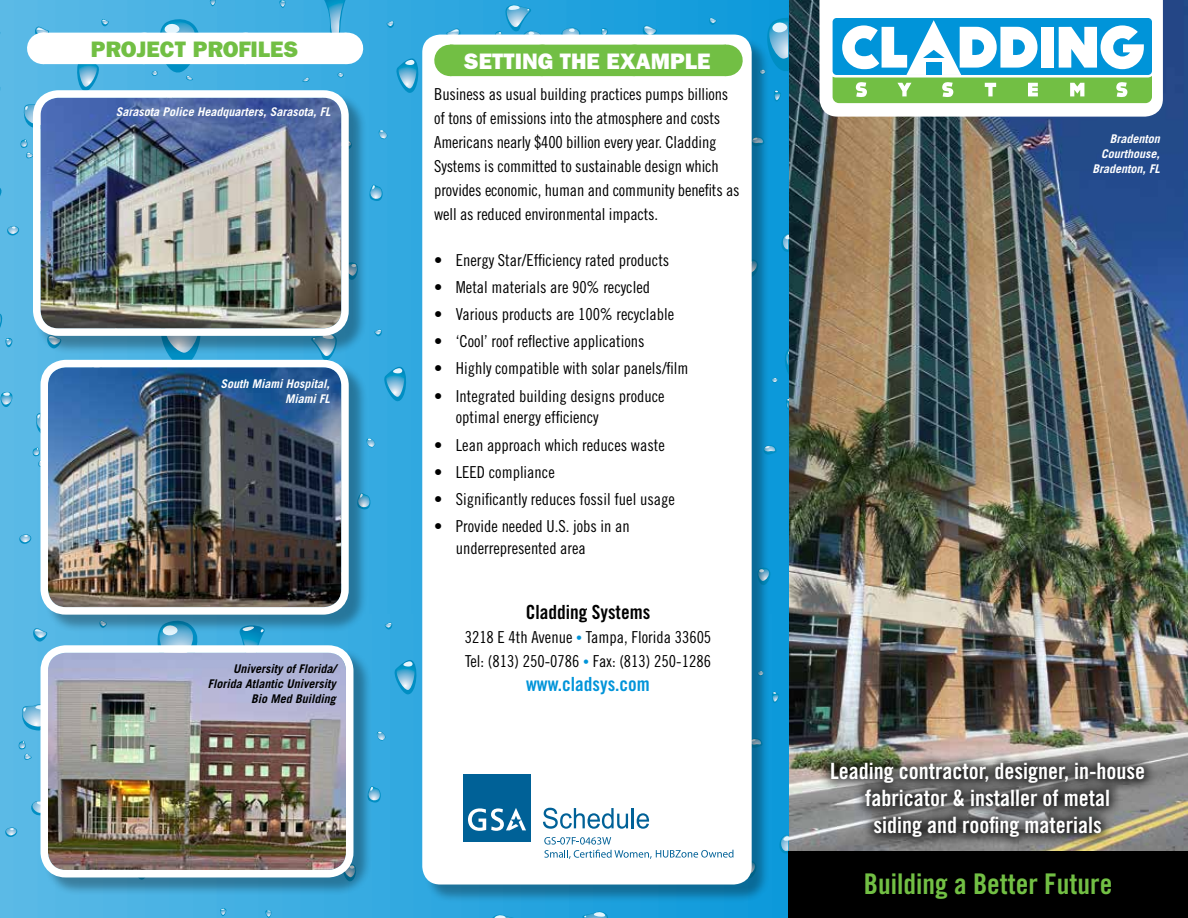
<style>
.page{position:relative;width:1188px;height:918px;background:#fff}
.page>*{position:absolute;margin:0;border:0;box-sizing:border-box;transform-origin:0 0}
.t1{font:28.5px "Trade Gothic Bold Cond Twenty";color:#72bf44}
.t2{font:22.5px/27px "Trade Gothic Bold Cond Twenty";color:#fff;text-align:center}
.t3{font:800 22.5px "Franklin Gothic";color:#fff}
.t4{font:800 22.5px "Franklin Gothic";color:#72bf44}
.t5{font:19.5px "Trade Gothic Bold Cond Twenty";color:#000}
.t6{font:19.5px "Trade Gothic Bold Cond Twenty";color:#0094d9}
.t7{font:16.5px/24px "Trade Gothic Cond Eighteen";color:#000}
.t8{font:italic 700 12px/15px "Trade Gothic";color:#fff;text-align:right}
.t9{font:italic 700 12px/15px "Trade Gothic";color:#000;text-align:right}
.s1{font-size:12px;color:#0094d9}
</style>
<div class="page">
<img style="left:788px;top:0;width:400px;height:851px">
<img style="left:0;top:0;width:245px;height:615px">
<img style="left:245px;top:0;width:543px;height:615px">
<img style="left:0;top:615px;width:788px;height:303px">
<svg style="left:235px;top:633px;width:34px;height:12px"></svg>
<svg style="left:32px;top:26px;width:20px;height:14px"></svg>
<svg style="left:0;top:83px;width:2px;height:17px"></svg>
<svg style="left:208px;top:0;width:9px;height:7px"></svg>
<svg style="left:19px;top:138px;width:14px;height:21px"></svg>
<svg style="left:100px;top:19px;width:10px;height:8px"></svg>
<svg style="left:308px;top:354px;width:32px;height:7px"></svg>
<svg style="left:23px;top:101px;width:12px;height:29px"></svg>
<svg style="left:29px;top:198px;width:4px;height:17px"></svg>
<svg style="left:0;top:181px;width:21px;height:55px"></svg>
<svg style="left:74px;top:64px;width:28px;height:26px"></svg>
<svg style="left:17px;top:533px;width:16px;height:12px"></svg>
<svg style="left:0;top:391px;width:14px;height:18px"></svg>
<svg style="left:32px;top:447px;width:8px;height:20px"></svg>
<svg style="left:0;top:310px;width:13px;height:38px"></svg>
<svg style="left:35px;top:409px;width:5px;height:29px"></svg>
<svg style="left:368px;top:183px;width:17px;height:24px"></svg>
<svg style="left:444px;top:27px;width:19px;height:8px"></svg>
<svg style="left:278px;top:0;width:9px;height:9px"></svg>
<svg style="left:378px;top:129px;width:11px;height:12px"></svg>
<svg style="left:336px;top:72px;width:9px;height:6px"></svg>
<svg style="left:385px;top:20px;width:11px;height:8px"></svg>
<svg style="left:393px;top:57px;width:29px;height:37px"></svg>
<svg style="left:367px;top:492px;width:6px;height:23px"></svg>
<svg style="left:367px;top:438px;width:9px;height:12px"></svg>
<svg style="left:373px;top:329px;width:10px;height:8px"></svg>
<svg style="left:381px;top:366px;width:29px;height:37px"></svg>
<svg style="left:773px;top:90px;width:9px;height:12px"></svg>
<svg style="left:779px;top:232px;width:9px;height:21px"></svg>
<svg style="left:758px;top:14px;width:30px;height:63px"></svg>
<svg style="left:771px;top:444px;width:7px;height:12px"></svg>
<svg style="left:785px;top:398px;width:3px;height:12px"></svg>
<svg style="left:771px;top:344px;width:17px;height:41px"></svg>
<svg style="left:318px;top:0;width:33px;height:40px"></svg>
<svg style="left:3px;top:827px;width:16px;height:11px"></svg>
<svg style="left:31px;top:627px;width:19px;height:15px"></svg>
<svg style="left:0;top:684px;width:1px;height:18px"></svg>
<svg style="left:18px;top:740px;width:15px;height:20px"></svg>
<svg style="left:21px;top:703px;width:19px;height:28px"></svg>
<svg style="left:27px;top:800px;width:13px;height:17px"></svg>
<svg style="left:148px;top:633px;width:52px;height:12px"></svg>
<svg style="left:219px;top:908px;width:8px;height:9px"></svg>
<svg style="left:0;top:912px;width:4px;height:6px"></svg>
<svg style="left:372px;top:785px;width:11px;height:23px"></svg>
<svg style="left:376px;top:731px;width:11px;height:12px"></svg>
<svg style="left:383px;top:622px;width:11px;height:8px"></svg>
<svg style="left:158px;top:354px;width:51px;height:6px"></svg>
<svg style="left:391px;top:659px;width:29px;height:37px"></svg>
<svg style="left:264px;top:910px;width:9px;height:8px"></svg>
<svg style="left:488px;top:913px;width:32px;height:5px"></svg>
<svg style="left:771px;top:691px;width:9px;height:13px"></svg>
<svg style="left:777px;top:834px;width:11px;height:21px"></svg>
<svg style="left:579px;top:910px;width:32px;height:8px"></svg>
<div style="left:425px;top:37px;width:346px;height:867px;background:#000;opacity:.31"></div>
<div style="left:422px;top:35px;width:330px;height:850px;background:#fff;border-radius:18px"></div>
<div style="left:788px;top:851px;width:400px;height:67px;background:#000"></div>
<div style="left:43px;top:33px;width:303px;height:31px;background:#fff"></div>
<svg style="left:144px;top:15px;width:167px;height:67px"></svg>
<hr style="left:346px;top:33px;width:1px;height:31px;background:#fff">
<svg style="left:463px;top:774px;width:68px;height:68px"></svg>
<div style="left:463px;top:775px;width:67px;height:67px;background:#006197"></div>
<svg style="left:468px;top:808px;width:58px;height:23px"></svg>
<svg style="left:543px;top:807px;width:190px;height:52px"></svg>
<svg style="left:819px;top:0;width:344px;height:117px"></svg>
<div style="left:43px;top:648px;width:329px;height:248px;background:#000;opacity:.31"></div>
<img style="left:49px;top:654px;width:295px;height:215px">
<div style="left:40px;top:645px;width:313px;height:233px;border:8px solid #fff;border-radius:22px"></div>
<div style="left:818px;top:750px;width:339px;height:99px;background:#000;opacity:.75"></div>
<div style="left:450px;top:45px;width:276px;height:31px;background:#72bf44"></div>
<svg style="left:493px;top:3px;width:233px;height:74px"></svg>
<hr style="left:726px;top:45px;width:1px;height:31px;background:#72bf44">
<div style="left:43px;top:362px;width:324px;height:271px;background:#000;opacity:.31"></div>
<img style="left:49px;top:369px;width:291px;height:237px">
<div style="left:40px;top:360px;width:309px;height:255px;border:8px solid #fff;border-radius:22px"></div>
<div style="left:35px;top:92px;width:332px;height:262px;background:#000;opacity:.31"></div>
<img style="left:42px;top:99px;width:298px;height:228px">
<div style="left:33px;top:90px;width:316px;height:246px;border:8px solid #fff;border-radius:22px"></div>
<h2 class="t4" style="left:91px;top:36px;width:209px">PROJECT PROFILES</h2>
<p class="t8" style="left:116px;top:104px;width:216px">Sarasota Police Headquarters, Sarasota, FL</p>
<p class="t8" style="left:220px;top:376px;width:111px">South Miami Hospital,<br>Miami FL</p>
<p class="t9" style="left:208px;top:661px;width:130px">University of Florida/<br>Florida Atlantic University<br>Bio Med Building</p>
<h2 class="t3" style="left:464px;top:48px;width:248px">SETTING THE EXAMPLE</h2>
<p class="t7" style="left:434px;top:82px;width:307px">Business as usual building practices pumps billions of tons of emissions into the atmosphere and costs Americans nearly $400 billion every year. Cladding Systems is committed to sustainable design which provides economic, human and community benefits as well as reduced environmental impacts.</p>
<p class="t7" style="left:434px;top:248px;width:237px">• Energy Star/Efficiency rated products</p>
<p class="t7" style="left:434px;top:275px;width:217px">• Metal materials are 90% recycled</p>
<p class="t7" style="left:434px;top:302px;width:241px">• Various products are 100% recyclable</p>
<p class="t7" style="left:434px;top:329px;width:212px">• ‘Cool’ roof reflective applications</p>
<p class="t7" style="left:434px;top:356px;width:256px">• Highly compatible with solar panels/film</p>
<p class="t7" style="left:456px;top:385px;width:210px;line-height:21.8px;text-indent:-22px">• Integrated building designs produce optimal energy efficiency</p>
<p class="t7" style="left:434px;top:432px;width:232px">• Lean approach which reduces waste</p>
<p class="t7" style="left:434px;top:460px;width:122px">• LEED compliance</p>
<p class="t7" style="left:434px;top:487px;width:242px">• Significantly reduces fossil fuel usage</p>
<p class="t7" style="left:456px;top:515px;width:176px;line-height:21.8px;text-indent:-22px">• Provide needed U.S. jobs in an underrepresented area</p>
<p class="t5" style="left:526px;top:600px;width:126px">Cladding Systems</p>
<p class="t7" style="left:465px;top:625px;width:248px">3218 E 4th Avenue <span class="s1">•</span> Tampa, Florida 33605<br>Tel: (813) 250-0786 <span class="s1">•</span> Fax: (813) 250-1286</p>
<p class="t6" style="left:526px;top:672px;width:125px">www.cladsys.com</p>
<p class="t8" style="left:1092px;top:131px;width:69px">Bradenton<br>Courthouse,<br>Bradenton, FL</p>
<h2 class="t2" style="left:830px;top:758px;width:317px">Leading contractor, designer, in-house fabricator &amp; installer of metal<br>siding and roofing materials</h2>
<h1 class="t1" style="left:864px;top:866px;width:250px">Building a Better Future</h1>
</div>
